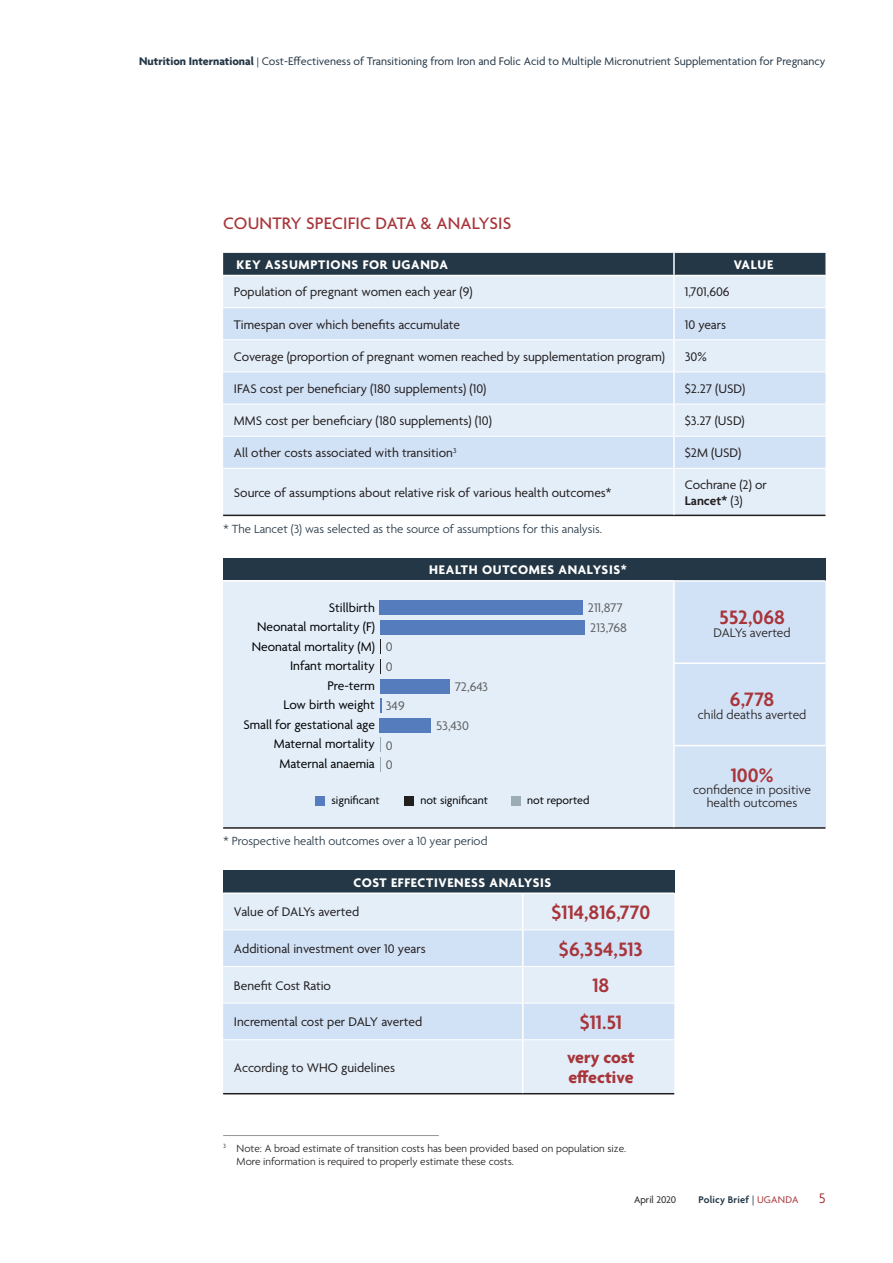
<style>
.page{position:relative;width:893px;height:1263px;background:#fff}
.page>*{position:absolute;margin:0;border:0;box-sizing:border-box;transform-origin:0 0}
.t1{font:600 21px "Agenda";color:#a8353a}
.t2{font:500 18px "Agenda";letter-spacing:.01em;color:#a8353a}
.t3{font:700 18px/19.5px "Agenda";color:#a8353a}
.t4{font:15px "Agenda";color:#a8353a}
.t5{font:13.5px/15.8px "Agenda";color:#221e1f}
.t6{font:13.5px/19.5px "Agenda";color:#000;text-align:right}
.t7{font:700 13.5px "Agenda";letter-spacing:.05em;color:#fff}
.t8{font:300 13.5px/12.8px "Agenda";color:#221e1f;text-align:center}
.t9{font:13.5px/19.6px "Agenda";color:#5f5f5f}
.t10{font:300 12.75px "Agenda";color:#243746}
.t11{font:12px "Agenda";color:#243746}
.t12{font:12px "Agenda";color:#000}
.t13{font:300 11.25px/13.5px "Agenda";color:#221e1f}
.t14{font:600 10.5px "Agenda";letter-spacing:.02em;color:#243746}
.t15{font:10.5px "Agenda";color:#221e1f}
.s1{font-weight:700}
.s2{font-size:10.5px}
.s3{font-weight:600}
.s4{font-weight:400}
.s5{font-weight:400;color:#a8353a}
</style>
<div class="page">
<hr style="left:223px;top:1135px;width:216px;height:1px;background:#939597">
<div style="left:223px;top:871px;width:451px;height:22px;background:#243746"></div>
<div style="left:223px;top:894px;width:451px;height:199px;background:#e3eef9"></div>
<svg style="left:223px;top:930px;width:451px;height:109px;background:#d8e6f7"></svg>
<hr style="left:223px;top:1093px;width:300px;height:1px;background:#221e1f">
<hr style="left:523px;top:1093px;width:151px;height:1px;background:#221e1f">
<hr style="left:223px;top:892px;width:300px;height:2px;background:#fff">
<hr style="left:523px;top:892px;width:151px;height:2px;background:#fff">
<hr style="left:223px;top:929px;width:299px;height:1px;background:#fff">
<hr style="left:523px;top:929px;width:151px;height:1px;background:#fff">
<hr style="left:223px;top:966px;width:299px;height:1px;background:#fff">
<hr style="left:523px;top:966px;width:151px;height:1px;background:#fff">
<hr style="left:523px;top:1003px;width:151px;height:1px;background:#fff">
<hr style="left:223px;top:1003px;width:299px;height:1px;background:#fff">
<hr style="left:223px;top:1039px;width:299px;height:1px;background:#fff">
<hr style="left:523px;top:1039px;width:151px;height:1px;background:#fff">
<hr style="left:522px;top:894px;width:1px;height:36px;background:#fff">
<hr style="left:522px;top:930px;width:1px;height:36px;background:#fff">
<hr style="left:522px;top:966px;width:1px;height:37px;background:#fff">
<hr style="left:522px;top:1003px;width:1px;height:37px;background:#fff">
<hr style="left:522px;top:1040px;width:1px;height:53px;background:#fff">
<div style="left:223px;top:253px;width:602px;height:22px;background:#243746"></div>
<div style="left:223px;top:276px;width:602px;height:239px;background:#e3eef9"></div>
<svg style="left:223px;top:308px;width:602px;height:160px;background:#d9e7f7"></svg>
<hr style="left:223px;top:307px;width:450px;height:1px;background:#fff">
<hr style="left:675px;top:307px;width:150px;height:1px;background:#fff">
<hr style="left:223px;top:339px;width:450px;height:1px;background:#fff">
<hr style="left:675px;top:339px;width:150px;height:1px;background:#fff">
<hr style="left:675px;top:372px;width:150px;height:1px;background:#fff">
<hr style="left:223px;top:372px;width:450px;height:1px;background:#fff">
<hr style="left:223px;top:404px;width:450px;height:1px;background:#fff">
<hr style="left:675px;top:404px;width:150px;height:1px;background:#fff">
<hr style="left:223px;top:436px;width:450px;height:1px;background:#fff">
<hr style="left:675px;top:436px;width:150px;height:1px;background:#fff">
<hr style="left:223px;top:468px;width:450px;height:1px;background:#fff">
<hr style="left:675px;top:468px;width:150px;height:1px;background:#fff">
<hr style="left:223px;top:515px;width:451px;height:1px;background:#221e1f">
<hr style="left:674px;top:515px;width:151px;height:1px;background:#221e1f">
<hr style="left:673px;top:253px;width:2px;height:22px;background:#fff">
<hr style="left:673px;top:276px;width:2px;height:32px;background:#fff">
<hr style="left:673px;top:308px;width:2px;height:32px;background:#fff">
<hr style="left:673px;top:340px;width:2px;height:32px;background:#fff">
<hr style="left:673px;top:372px;width:2px;height:32px;background:#fff">
<hr style="left:673px;top:404px;width:2px;height:32px;background:#fff">
<hr style="left:673px;top:436px;width:2px;height:32px;background:#fff">
<hr style="left:673px;top:468px;width:2px;height:47px;background:#fff">
<div style="left:223px;top:558px;width:602px;height:23px;background:#243746"></div>
<div style="left:223px;top:581px;width:451px;height:247px;background:#e3eef9"></div>
<div style="left:675px;top:582px;width:150px;height:163px;background:#d2e2f6"></div>
<div style="left:674px;top:746px;width:151px;height:82px;background:#d3e3f6"></div>
<hr style="left:223px;top:827px;width:451px;height:2px;background:#221e1f">
<hr style="left:674px;top:827px;width:151px;height:2px;background:#221e1f">
<hr style="left:223px;top:580px;width:451px;height:2px;background:#fff">
<hr style="left:674px;top:580px;width:151px;height:2px;background:#fff">
<hr style="left:673px;top:662px;width:152px;height:2px;background:#fff">
<hr style="left:673px;top:745px;width:152px;height:1px;background:#fff">
<hr style="left:673px;top:582px;width:2px;height:80px;background:#fff">
<hr style="left:673px;top:664px;width:2px;height:81px;background:#fff">
<hr style="left:673px;top:746px;width:2px;height:81px;background:#fff">
<svg style="left:380px;top:738px;width:1px;height:34px"></svg>
<div style="left:380px;top:718px;width:51px;height:14px;background:#557dbe"></div>
<svg style="left:380px;top:698px;width:1px;height:15px"></svg>
<div style="left:380px;top:679px;width:69px;height:14px;background:#557dbe"></div>
<svg style="left:380px;top:640px;width:1px;height:34px"></svg>
<div style="left:380px;top:620px;width:205px;height:14px;background:#557dbe"></div>
<div style="left:380px;top:600px;width:203px;height:15px;background:#557dbe"></div>
<div style="left:315px;top:796px;width:10px;height:10px;background:#557dbe"></div>
<div style="left:404px;top:796px;width:10px;height:10px;background:#221f1f"></div>
<div style="left:511px;top:796px;width:10px;height:10px;background:#9cacb7"></div>
<p class="t11" style="left:139px;top:57px;width:688px"><span class="s1">Nutrition International</span> <span class="s2">|</span> Cost-Effectiveness of Transitioning from Iron and Folic Acid to Multiple Micronutrient Supplementation for Pregnancy</p>
<h2 class="t2" style="left:223px;top:216px;width:290px">COUNTRY SPECIFIC DATA &amp; ANALYSIS</h2>
<p class="t7" style="left:237px;top:259px;width:213px">KEY ASSUMPTIONS FOR UGANDA</p>
<p class="t7" style="left:734px;top:259px;width:41px">VALUE</p>
<p class="t5" style="left:234px;top:285px;width:240px">Population of pregnant women each year (9)</p>
<p class="t5" style="left:685px;top:285px;width:46px">1,701,606</p>
<p class="t5" style="left:234px;top:317px;width:228px">Timespan over which benefits accumulate</p>
<p class="t5" style="left:685px;top:317px;width:43px">10 years</p>
<p class="t5" style="left:234px;top:349px;width:433px">Coverage (proportion of pregnant women reached by supplementation program)</p>
<p class="t5" style="left:685px;top:349px;width:24px">30%</p>
<p class="t5" style="left:234px;top:382px;width:254px">IFAS cost per beneficiary (180 supplements) (10)</p>
<p class="t5" style="left:685px;top:382px;width:62px">$2.27 (USD)</p>
<p class="t5" style="left:234px;top:414px;width:259px">MMS cost per beneficiary (180 supplements) (10)</p>
<p class="t5" style="left:685px;top:414px;width:62px">$3.27 (USD)</p>
<p class="t5" style="left:234px;top:446px;width:224px">All other costs associated with transition<sup>3</sup></p>
<p class="t5" style="left:685px;top:446px;width:58px">$2M (USD)</p>
<p class="t5" style="left:234px;top:485px;width:379px">Source of assumptions about relative risk of various health outcomes*</p>
<p class="t5" style="left:685px;top:477px;width:84px">Cochrane (2) or<br><span class="s3">Lancet*</span> (3)</p>
<p class="t10" style="left:224px;top:523px;width:380px">* The Lancet (3) was selected as the source of assumptions for this analysis.</p>
<p class="t7" style="left:429px;top:565px;width:199px">HEALTH OUTCOMES ANALYSIS*</p>
<p class="t6" style="left:243px;top:599px;width:133px">Stillbirth<br>Neonatal mortality (F)<br>Neonatal mortality (M)<br>Infant mortality<br>Pre-term<br>Low birth weight<br>Small for gestational age<br>Maternal mortality<br>Maternal anaemia</p>
<p class="t9" style="left:588px;top:599px;width:41px">211,877<br>213,768</p>
<p class="t9" style="left:386px;top:638px;width:8px">0<br>0</p>
<p class="t9" style="left:455px;top:677px;width:34px">72,643</p>
<p class="t9" style="left:386px;top:697px;width:20px">349</p>
<p class="t9" style="left:436px;top:717px;width:34px">53,430</p>
<p class="t9" style="left:386px;top:736px;width:8px">0<br>0</p>
<p class="t12" style="left:332px;top:796px;width:50px">significant</p>
<p class="t12" style="left:420px;top:796px;width:69px">not significant</p>
<p class="t12" style="left:527px;top:796px;width:64px">not reported</p>
<p class="t10" style="left:224px;top:835px;width:265px">* Prospective health outcomes over a 10 year period</p>
<p class="t7" style="left:354px;top:877px;width:199px">COST EFFECTIVENESS ANALYSIS</p>
<p class="t5" style="left:234px;top:905px;width:127px">Value of DALYs averted</p>
<h1 class="t1" style="left:551px;top:903px;width:100px">$114,816,770</h1>
<p class="t5" style="left:234px;top:942px;width:193px">Additional investment over 10 years</p>
<h1 class="t1" style="left:559px;top:940px;width:85px">$6,354,513</h1>
<p class="t5" style="left:234px;top:978px;width:99px">Benefit Cost Ratio</p>
<h1 class="t1" style="left:592px;top:977px;width:18px">18</h1>
<p class="t5" style="left:234px;top:1015px;width:190px">Incremental cost per DALY averted</p>
<h1 class="t1" style="left:580px;top:1013px;width:44px">$11.51</h1>
<p class="t5" style="left:234px;top:1060px;width:163px">According to WHO guidelines</p>
<h2 class="t3" style="left:567px;top:1049px;width:69px">very cost effective</h2>
<p class="t13" style="left:237px;top:1142px;width:391px;text-indent:-14px"><sup>3</sup> Note: A broad estimate of transition costs has been provided based on population size.<br>More information is required to properly estimate these costs.</p>
<h1 class="t1" style="left:719px;top:608px;width:68px">552,068</h1>
<p class="t8" style="left:713px;top:627px;width:79px">DALYs averted</p>
<h1 class="t1" style="left:730px;top:691px;width:46px">6,778</h1>
<p class="t8" style="left:698px;top:709px;width:110px">child deaths averted</p>
<h1 class="t1" style="left:731px;top:766px;width:44px">100%</h1>
<p class="t8" style="left:693px;top:785px;width:119px">confidence in positive health outcomes</p>
<p class="t15" style="left:634px;top:1195px;width:44px">April 2020</p>
<p class="t14" style="left:698px;top:1195px;width:102px">Policy Brief <span class="s4">|</span> <span class="s5">UGANDA</span></p>
<p class="t4" style="left:819px;top:1192px;width:8px">5</p>
</div>
